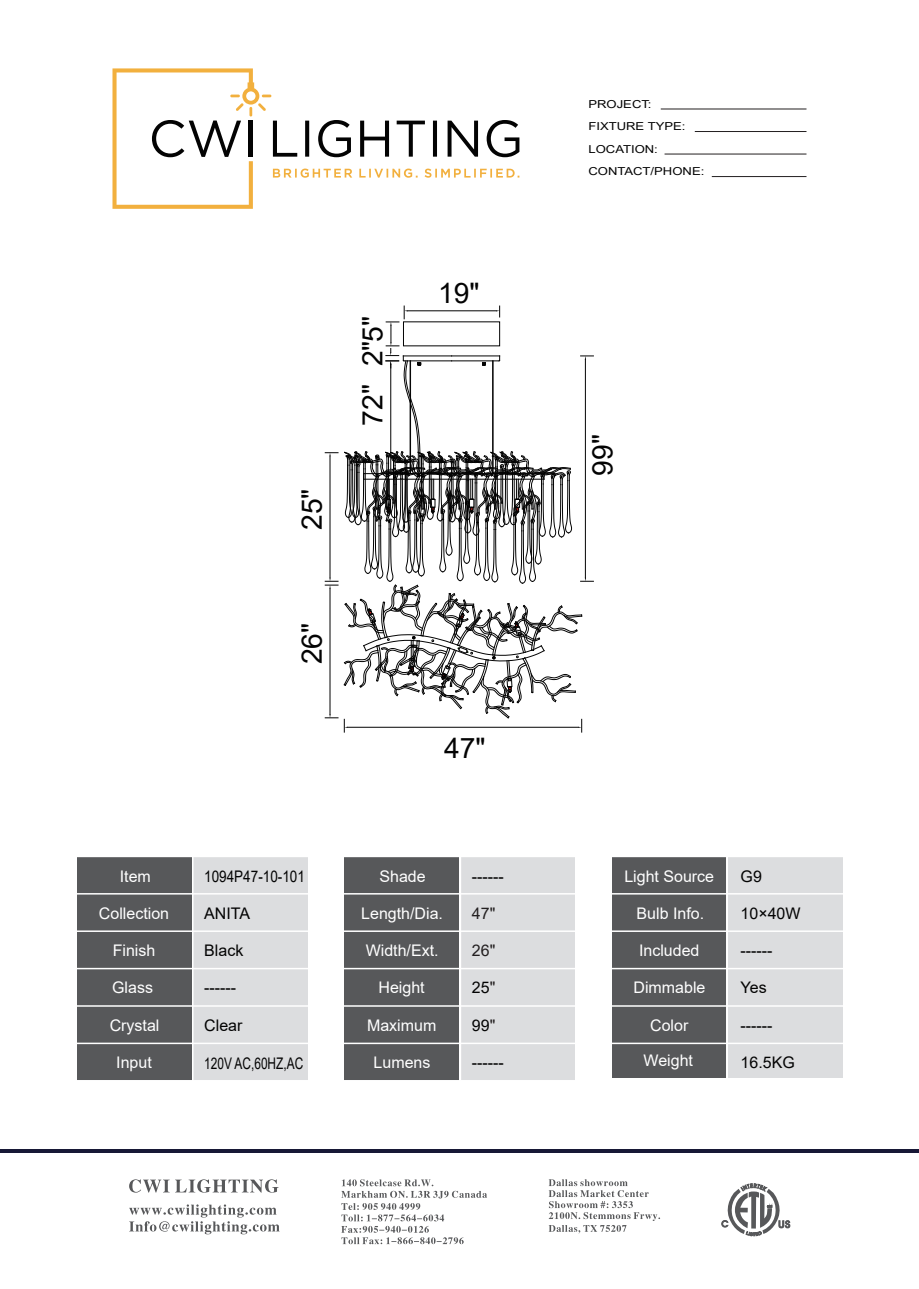
<style>
.page{position:relative;width:919px;height:1289px;background:#fff}
.page>*{position:absolute;margin:0;border:0;box-sizing:border-box;transform-origin:0 0}
.t1{font:28.2px "Arial";color:#030303}
.t2{font:16.05px "Arial";color:#fff}
.t3{font:16.05px "Arial";color:#030303}
.t4{font:16.05px "Arial";color:#030303;scale:.74 1}
.t5{font:16.05px "Arial";color:#030303;scale:.84 1}
.t6{font:16.05px "Arial";color:#231f20}
.t7{font:10.95px/22.4px "Arial";color:#030303;scale:1.19 1}
.s1{color:#231f20}
</style>
<div class="page">
<hr style="left:0;top:1149px;width:918px;height:4px;background:#171836">
<svg style="left:721px;top:1183px;width:69px;height:53px"></svg>
<svg style="left:341px;top:1179px;width:146px;height:65px"></svg>
<svg style="left:548px;top:1179px;width:112px;height:54px"></svg>
<svg style="left:129px;top:1179px;width:149px;height:13px"></svg>
<svg style="left:129px;top:1204px;width:150px;height:30px"></svg>
<div style="left:611px;top:856px;width:115px;height:221px;background:#57585a"></div>
<div style="left:77px;top:856px;width:114px;height:224px;background:#57585a"></div>
<div style="left:344px;top:856px;width:115px;height:224px;background:#57585a"></div>
<div style="left:728px;top:856px;width:114px;height:221px;background:#dcdddf"></div>
<div style="left:193px;top:856px;width:115px;height:224px;background:#dcdddf"></div>
<div style="left:460px;top:856px;width:115px;height:224px;background:#dcdddf"></div>
<hr style="left:76px;top:930px;width:767px;height:1px;background:#fff">
<hr style="left:76px;top:855px;width:767px;height:2px;background:#fff">
<hr style="left:76px;top:893px;width:767px;height:1px;background:#fff">
<hr style="left:76px;top:967px;width:767px;height:2px;background:#fff">
<hr style="left:76px;top:1005px;width:767px;height:1px;background:#fff">
<hr style="left:76px;top:1042px;width:767px;height:2px;background:#fff">
<hr style="left:76px;top:1079px;width:767px;height:2px;background:#fff">
<hr style="left:459px;top:840px;width:2px;height:240px;background:#fff">
<svg style="left:325px;top:306px;width:268px;height:426px"></svg>
<hr style="left:660px;top:109px;width:146px;height:1px;background:#231f20">
<hr style="left:694px;top:131px;width:112px;height:1px;background:#231f20">
<hr style="left:664px;top:154px;width:142px;height:1px;background:#231f20">
<hr style="left:711px;top:176px;width:95px;height:1px;background:#231f20">
<svg style="left:112px;top:68px;width:407px;height:141px"></svg>
<h1 class="t1" style="left:292px;top:530px;width:43px;rotate:-90deg">25"</h1>
<h1 class="t1" style="left:292px;top:664px;width:43px;rotate:-90deg">26"</h1>
<h1 class="t1" style="left:353px;top:366px;width:51px;rotate:-90deg">2"5"</h1>
<h1 class="t1" style="left:353px;top:426px;width:43px;rotate:-90deg">72"</h1>
<h1 class="t1" style="left:438px;top:273px;width:43px">19"</h1>
<h1 class="t1" style="left:444px;top:729px;width:43px">47"</h1>
<p class="t2" style="left:120px;top:865px;width:33px">Item</p>
<p class="t2" style="left:99px;top:902px;width:72px">Collection</p>
<p class="t2" style="left:113px;top:939px;width:44px">Finish</p>
<p class="t2" style="left:112px;top:976px;width:42px">Glass</p>
<p class="t2" style="left:110px;top:1013px;width:51px">Crystal</p>
<p class="t2" style="left:116px;top:1050px;width:37px">Input</p>
<p class="t5" style="left:204px;top:865px;width:121px">1094P47-10-101</p>
<p class="t3" style="left:204px;top:902px;width:47px">ANITA</p>
<p class="t3" style="left:204px;top:939px;width:41px">Black</p>
<p class="t3" style="left:204px;top:976px;width:33px">------</p>
<p class="t3" style="left:204px;top:1013px;width:40px">Clear</p>
<p class="t4" style="left:204px;top:1052px;width:135px">120V AC,60HZ,AC</p>
<p class="t2" style="left:379px;top:865px;width:48px">Shade</p>
<p class="t2" style="left:361px;top:902px;width:83px">Length/Dia.</p>
<p class="t2" style="left:365px;top:939px;width:74px">Width/Ext.</p>
<p class="t2" style="left:378px;top:976px;width:48px">Height</p>
<p class="t2" style="left:367px;top:1013px;width:71px">Maximum</p>
<p class="t2" style="left:373px;top:1050px;width:58px">Lumens</p>
<p class="t3" style="left:472px;top:865px;width:33px">------</p>
<p class="t6" style="left:472px;top:902px;width:25px">47"</p>
<p class="t6" style="left:472px;top:939px;width:25px">26"</p>
<p class="t3" style="left:472px;top:976px;width:25px">25<span class="s1">"</span></p>
<p class="t3" style="left:472px;top:1013px;width:25px">99<span class="s1">"</span></p>
<p class="t3" style="left:472px;top:1050px;width:33px">------</p>
<p class="t7" style="left:588px;top:93px;width:99px">PROJECT:<br>FIXTURE TYPE:<br>LOCATION:<br>CONTACT/PHONE:</p>
<h1 class="t1" style="left:583px;top:475px;width:43px;rotate:-90deg">99"</h1>
<p class="t2" style="left:624px;top:865px;width:91px">Light Source</p>
<p class="t2" style="left:636px;top:902px;width:69px">Bulb Info.</p>
<p class="t2" style="left:639px;top:939px;width:62px">Included</p>
<p class="t2" style="left:633px;top:976px;width:73px">Dimmable</p>
<p class="t2" style="left:650px;top:1013px;width:40px">Color</p>
<p class="t3" style="left:740px;top:865px;width:23px">G9</p>
<p class="t3" style="left:740px;top:902px;width:61px">10×40W</p>
<p class="t3" style="left:740px;top:939px;width:33px">------</p>
<p class="t3" style="left:740px;top:976px;width:28px">Yes</p>
<p class="t3" style="left:740px;top:1013px;width:33px">------</p>
<p class="t2" style="left:643px;top:1049px;width:51px">Weight</p>
<p class="t3" style="left:740px;top:1050px;width:56px">16.5KG</p>
</div>
